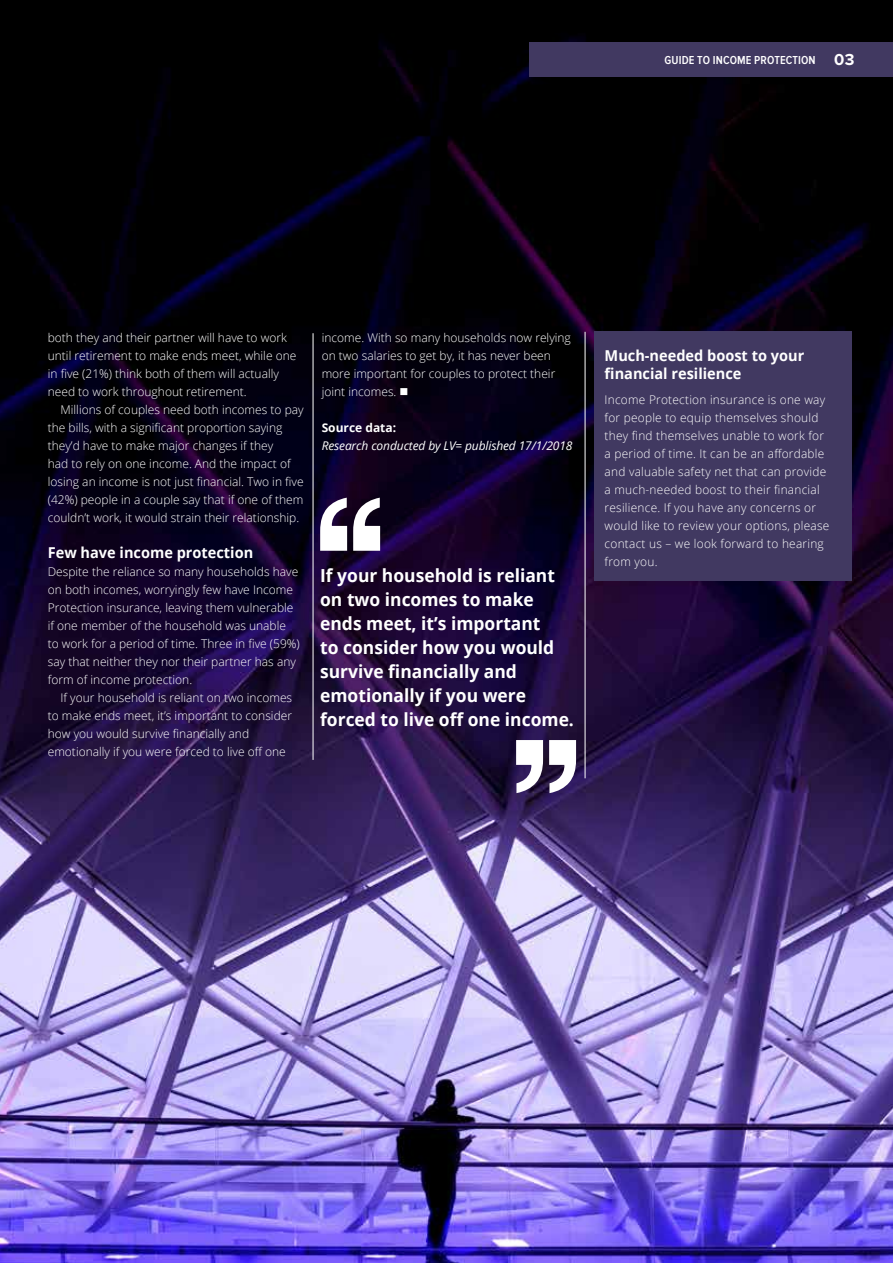
<style>
.page{position:relative;width:893px;height:1263px;background:#fff}
.page>*{position:absolute;margin:0;border:0;box-sizing:border-box;transform-origin:0 0}
.t1{font:700 18px/24px "Open Sans";color:#fff}
.t2{font:700 15px/18px "Open Sans";color:#fff}
.t3{font:300 12px/18px "Open Sans";color:#fff}
.t4{font:300 12px/18px "Open Sans";letter-spacing:.02em;color:#fff}
.t5{font:italic 12px "Open Sans";letter-spacing:-.01em;color:#fff}
.t6{font:600 12px "Proxima Nova Cond";letter-spacing:.01em;color:#fff}
.t7{font:700 12px "Open Sans";color:#fff}
.s1{font-family:"Proxima Nova";font-weight:700;font-size:16.5px}
</style>
<div class="page">
<img style="left:0;top:0;width:893px;height:1263px">
<div style="left:530px;top:43px;width:363px;height:34px;background:#413961"></div>
<hr style="left:313px;top:333px;width:1px;height:427px;background:#fff">
<hr style="left:585px;top:332px;width:1px;height:446px;background:#fff">
<div style="left:594px;top:332px;width:257px;height:249px;background:#413961"></div>
<svg style="left:320px;top:498px;width:27px;height:53px"></svg>
<svg style="left:353px;top:498px;width:27px;height:53px"></svg>
<svg style="left:549px;top:740px;width:27px;height:53px"></svg>
<svg style="left:516px;top:740px;width:27px;height:53px"></svg>
<p class="t6" style="left:664px;top:54px;width:191px">GUIDE TO INCOME PROTECTION <span class="s1">03</span></p>
<p class="t3" style="left:48px;top:328px;width:250px">both they and their partner will have to work until retirement to make ends meet, while one in five (21%) think both of them will actually need to work throughout retirement.</p>
<p class="t3" style="left:48px;top:400px;width:257px;text-indent:13px">Millions of couples need both incomes to pay the bills, with a significant proportion saying they’d have to make major changes if they<br>had to rely on one income. And the impact of losing an income is not just financial. Two in five (42%) people in a couple say that if one of them couldn’t work, it would strain their relationship.</p>
<p class="t2" style="left:48px;top:543px;width:207px">Few have income protection</p>
<p class="t3" style="left:48px;top:562px;width:254px">Despite the reliance so many households have on both incomes, worryingly few have Income Protection insurance, leaving them vulnerable if one member of the household was unable to work for a period of time. Three in five (59%) say that neither they nor their partner has any form of income protection.</p>
<p class="t3" style="left:48px;top:688px;width:246px;text-indent:13px">If your household is reliant on two incomes to make ends meet, it’s important to consider how you would survive financially and emotionally if you were forced to live off one</p>
<p class="t3" style="left:322px;top:328px;width:251px">income. With so many households now relying on two salaries to get by, it has never been more important for couples to protect their joint incomes. ■</p>
<p class="t7" style="left:322px;top:419px;width:76px">Source data:</p>
<p class="t5" style="left:322px;top:437px;width:252px">Research conducted by LV= published 17/1/2018</p>
<h1 class="t1" style="left:320px;top:562px;width:255px">If your household is reliant on two incomes to make ends meet, it’s important<br>to consider how you would survive financially and emotionally if you were forced to live off one income.</h1>
<p class="t2" style="left:605px;top:346px;width:201px">Much-needed boost to your financial resilience</p>
<p class="t4" style="left:605px;top:390px;width:226px">Income Protection insurance is one way for people to equip themselves should they find themselves unable to work for a period of time. It can be an affordable and valuable safety net that can provide a much-needed boost to their financial resilience. If you have any concerns or would like to review your options, please contact us – we look forward to hearing from you.</p>
</div>
